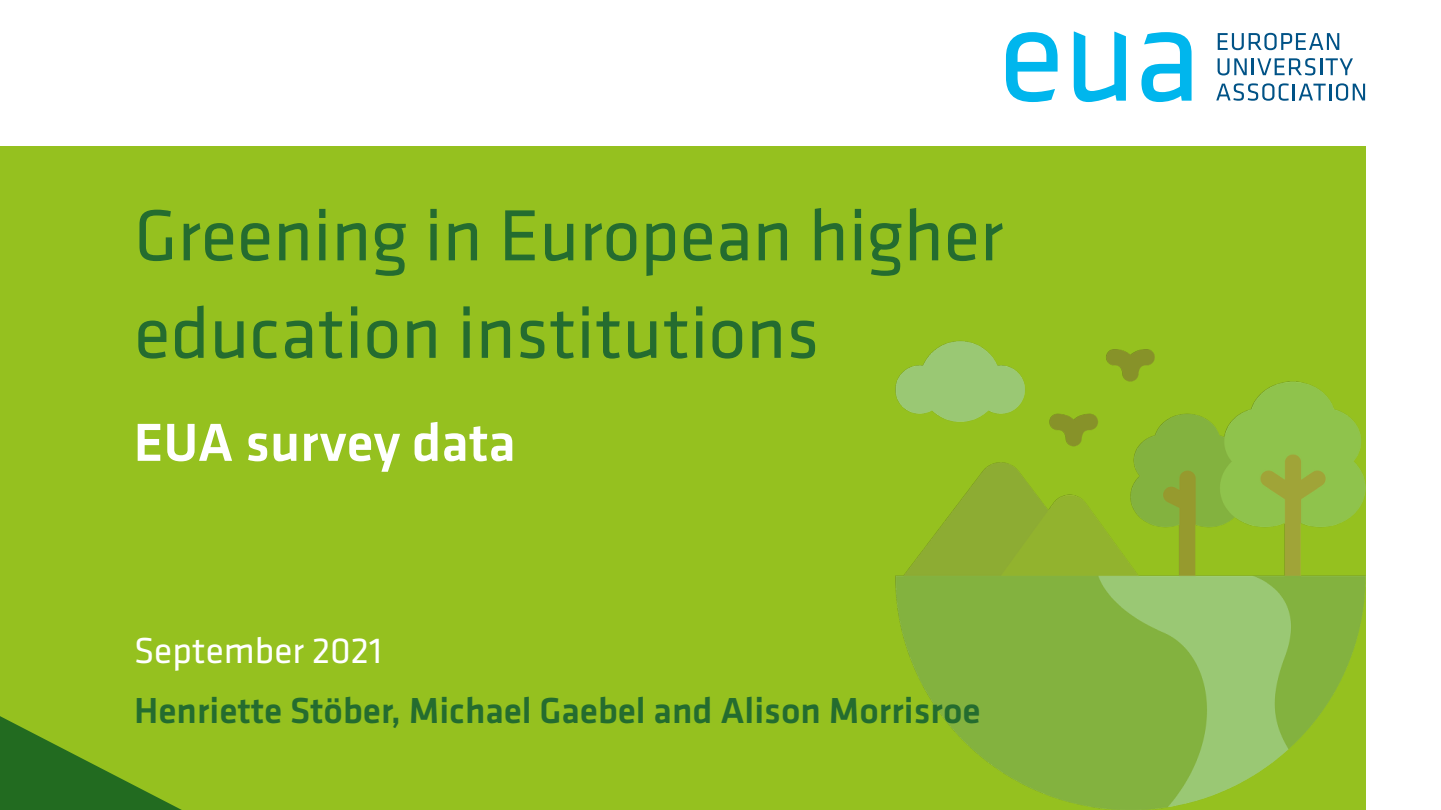
<style>
.page{position:relative;width:1441px;height:810px;background:#fff}
.page>*{position:absolute;margin:0;border:0;box-sizing:border-box;transform-origin:0 0}
.t1{font:75px/97.5px "Klavika Basic";color:#246c2f}
.t2{font:500 55.5px "Klavika Basic";color:#fff}
.t3{font:500 37.5px "Klavika Basic";color:#246c2f}
.t4{font:37.5px "Klavika Basic";color:#fff}
</style>
<div class="page">
<div style="left:0;top:147px;width:1364px;height:663px;background:#95c11f"></div>
<img style="left:895px;top:319px;width:471px;height:491px">
<svg style="left:1073px;top:32px;width:52px;height:70px"></svg>
<svg style="left:1006px;top:32px;width:51px;height:70px"></svg>
<svg style="left:1141px;top:32px;width:50px;height:70px"></svg>
<svg style="left:1217px;top:33px;width:121px;height:17px"></svg>
<svg style="left:1217px;top:58px;width:135px;height:17px"></svg>
<svg style="left:1216px;top:83px;width:148px;height:18px"></svg>
<svg style="left:0;top:716px;width:182px;height:94px"></svg>
<h1 class="t1" style="left:134px;top:184px;width:870px">Greening in European higher education institutions</h1>
<h2 class="t2" style="left:133px;top:405px;width:383px">EUA survey data</h2>
<p class="t4" style="left:134px;top:626px;width:249px">September 2021</p>
<p class="t3" style="left:134px;top:685px;width:847px">Henriette Stöber, Michael Gaebel and Alison Morrisroe</p>
</div>
